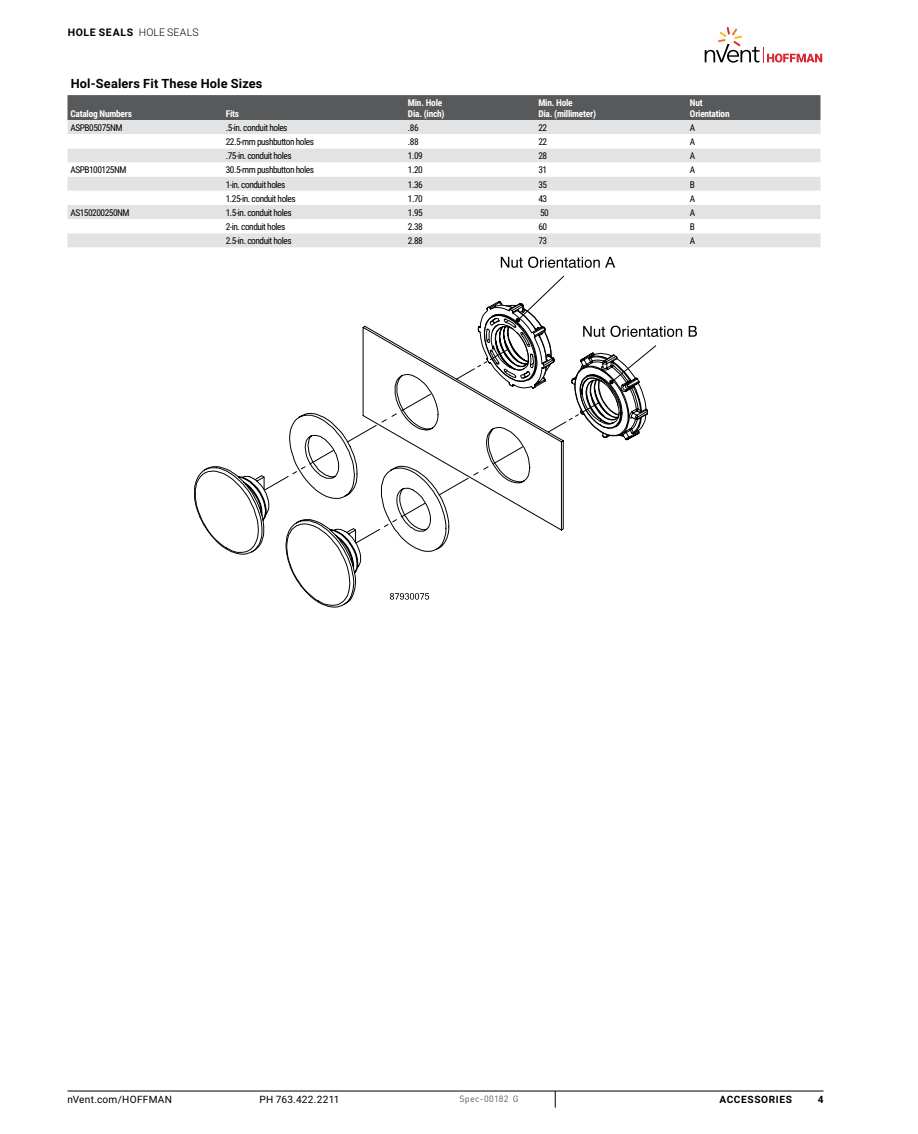
<style>
.page{position:relative;width:918px;height:1134px;background:#fff}
.page>*{position:absolute;margin:0;border:0;box-sizing:border-box;transform-origin:0 0}
.t1{font:700 12.75px "Roboto";letter-spacing:.015em;color:#000}
.t2{font:700 10.5px "Roboto";letter-spacing:.06em;color:#000}
.t3{font:10.2px "Roboto";letter-spacing:.025em;color:#000}
.t4{font:700 10.2px "Roboto";letter-spacing:.06em;color:#000}
.t5{font:9.3px "Roboto Condensed";letter-spacing:-.05em;color:#000}
.t6{font:700 9.3px/10.8px "Roboto Condensed";letter-spacing:-.025em;color:#fff}
.t7{font:9px "DIN Pro";letter-spacing:.03em;color:#58595b}
.s1{font-weight:300}
</style>
<div class="page">
<hr style="left:68px;top:1091px;width:756px;height:1px;background:#000">
<svg style="left:555px;top:1091px;width:1px;height:17px"></svg>
<svg style="left:705px;top:27px;width:117px;height:36px"></svg>
<div style="left:68px;top:95px;width:752px;height:25px;background:#58595b"></div>
<div style="left:68px;top:120px;width:752px;height:127px;background:#e2e3e4"></div>
<svg style="left:68px;top:134px;width:752px;height:99px"></svg>
<svg style="left:204px;top:325px;width:431px;height:281px"></svg>
<svg style="left:355px;top:502px;width:71px;height:42px"></svg>
<svg style="left:439px;top:446px;width:85px;height:49px"></svg>
<svg style="left:264px;top:450px;width:71px;height:41px"></svg>
<svg style="left:347px;top:393px;width:85px;height:49px"></svg>
<svg style="left:501px;top:257px;width:114px;height:11px"></svg>
<svg style="left:456px;top:276px;width:226px;height:160px"></svg>
<svg style="left:689px;top:326px;width:8px;height:11px"></svg>
<svg style="left:390px;top:593px;width:39px;height:7px"></svg>
<p class="t2" style="left:68px;top:25px;width:132px">Hole Seals <span class="s1">HOLE SEALS</span></p>
<h1 class="t1" style="left:71px;top:74px;width:193px">Hol-Sealers Fit These Hole Sizes</h1>
<p class="t6" style="left:70px;top:108px;width:63px">Catalog Numbers</p>
<p class="t6" style="left:226px;top:108px;width:15px">Fits</p>
<p class="t6" style="left:408px;top:97px;width:38px">Min. Hole<br>Dia. (inch)</p>
<p class="t6" style="left:538px;top:97px;width:59px">Min. Hole<br>Dia. (millimeter)</p>
<p class="t6" style="left:690px;top:97px;width:41px">Nut<br>Orientation</p>
<p class="t5" style="left:70px;top:121px;width:53px">ASPB05075NM</p>
<p class="t5" style="left:226px;top:121px;width:63px">.5-in. conduit holes</p>
<p class="t5" style="left:408px;top:121px;width:12px">.86</p>
<p class="t5" style="left:538px;top:121px;width:10px">22</p>
<p class="t5" style="left:690px;top:121px;width:7px">A</p>
<p class="t5" style="left:226px;top:135px;width:90px">22.5-mm pushbutton holes</p>
<p class="t5" style="left:408px;top:135px;width:12px">.88</p>
<p class="t5" style="left:538px;top:135px;width:10px">22</p>
<p class="t5" style="left:690px;top:135px;width:7px">A</p>
<p class="t5" style="left:226px;top:149px;width:67px">.75-in. conduit holes</p>
<p class="t5" style="left:408px;top:149px;width:16px">1.09</p>
<p class="t5" style="left:538px;top:149px;width:10px">28</p>
<p class="t5" style="left:690px;top:149px;width:7px">A</p>
<p class="t5" style="left:70px;top:164px;width:58px">ASPB100125NM</p>
<p class="t5" style="left:226px;top:164px;width:90px">30.5-mm pushbutton holes</p>
<p class="t5" style="left:408px;top:164px;width:16px">1.20</p>
<p class="t5" style="left:538px;top:164px;width:10px">31</p>
<p class="t5" style="left:690px;top:164px;width:7px">A</p>
<p class="t5" style="left:226px;top:178px;width:61px">1-in. conduit holes</p>
<p class="t5" style="left:408px;top:178px;width:16px">1.36</p>
<p class="t5" style="left:538px;top:178px;width:10px">35</p>
<p class="t5" style="left:690px;top:178px;width:7px">B</p>
<p class="t5" style="left:226px;top:192px;width:72px">1.25-in. conduit holes</p>
<p class="t5" style="left:408px;top:192px;width:16px">1.70</p>
<p class="t5" style="left:538px;top:192px;width:10px">43</p>
<p class="t5" style="left:690px;top:192px;width:7px">A</p>
<p class="t5" style="left:70px;top:206px;width:61px">AS150200250NM</p>
<p class="t5" style="left:226px;top:206px;width:67px">1.5-in. conduit holes</p>
<p class="t5" style="left:408px;top:206px;width:16px">1.95</p>
<p class="t5" style="left:540px;top:206px;width:10px">50</p>
<p class="t5" style="left:690px;top:206px;width:7px">A</p>
<p class="t5" style="left:226px;top:220px;width:61px">2-in. conduit holes</p>
<p class="t5" style="left:408px;top:220px;width:16px">2.38</p>
<p class="t5" style="left:538px;top:220px;width:10px">60</p>
<p class="t5" style="left:690px;top:220px;width:7px">B</p>
<p class="t5" style="left:226px;top:234px;width:67px">2.5-in. conduit holes</p>
<p class="t5" style="left:408px;top:234px;width:16px">2.88</p>
<p class="t5" style="left:538px;top:234px;width:10px">73</p>
<p class="t5" style="left:690px;top:234px;width:7px">A</p>
<p class="t3" style="left:67px;top:1092px;width:106px">nVent.com/HOFFMAN</p>
<p class="t3" style="left:259px;top:1092px;width:82px">PH 763.422.2211</p>
<p class="t7" style="left:459px;top:1092px;width:61px">Spec-00182 G</p>
<p class="t4" style="left:720px;top:1092px;width:73px">Accessories</p>
<p class="t4" style="left:818px;top:1092px;width:7px">4</p>
</div>
